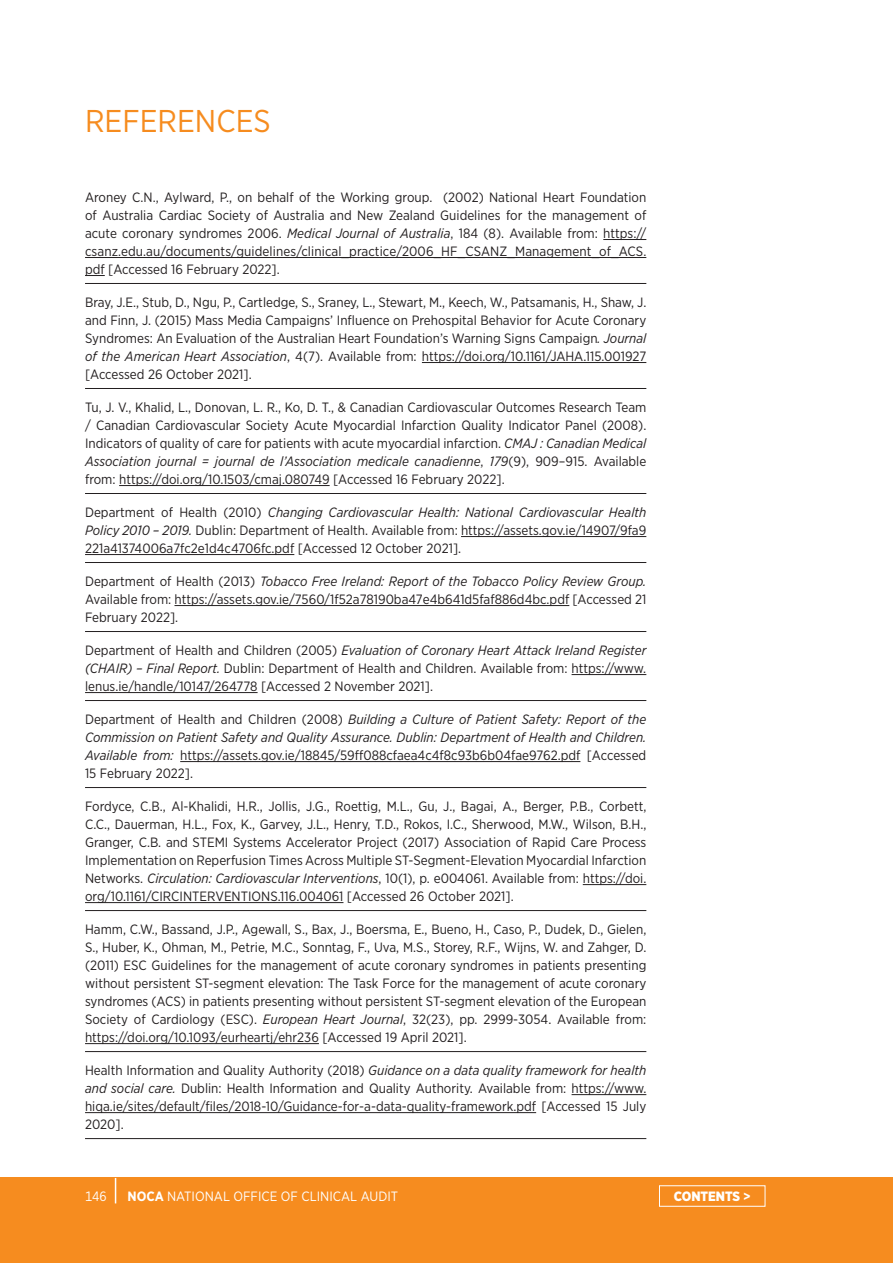
<style>
.page{position:relative;width:893px;height:1263px;background:#fff}
.page>*{position:absolute;margin:0;border:0;box-sizing:border-box;transform-origin:0 0}
.t1{font:31.5px "Gotham Narrow";color:#f68c1f}
.t2{font:13.5px/18px "Gotham Narrow";color:#231f20;text-align:justify}
.t3{font:italic 13.5px/18px "Gotham Narrow";color:#231f20;text-align:justify}
.t4{font:13.5px "Gotham Narrow";color:#fff}
.t5{font:900 13.5px "Gotham Narrow";color:#fff}
.s1{font-style:italic}
.s2{font-style:normal}
.s3{font-weight:700}
</style>
<div class="page">
<div style="left:0;top:1178px;width:893px;height:85px;background:#f68c1f"></div>
<svg style="left:115px;top:1178px;width:1px;height:25px"></svg>
<hr style="left:603px;top:239px;width:43px;height:1px;background:#231f20">
<hr style="left:85px;top:257px;width:561px;height:1px;background:#231f20">
<hr style="left:85px;top:283px;width:561px;height:1px;background:#231f20">
<svg style="left:85px;top:275px;width:20px;height:1px"></svg>
<hr style="left:422px;top:362px;width:224px;height:1px;background:#231f20">
<hr style="left:85px;top:388px;width:561px;height:1px;background:#231f20">
<hr style="left:85px;top:493px;width:561px;height:1px;background:#231f20">
<hr style="left:119px;top:485px;width:211px;height:1px;background:#231f20">
<hr style="left:461px;top:536px;width:185px;height:1px;background:#231f20">
<hr style="left:85px;top:562px;width:561px;height:1px;background:#231f20">
<hr style="left:85px;top:554px;width:209px;height:1px;background:#231f20">
<hr style="left:174px;top:605px;width:395px;height:1px;background:#231f20">
<hr style="left:85px;top:631px;width:561px;height:1px;background:#231f20">
<hr style="left:572px;top:674px;width:74px;height:1px;background:#231f20">
<hr style="left:85px;top:700px;width:561px;height:1px;background:#231f20">
<hr style="left:85px;top:692px;width:173px;height:1px;background:#231f20">
<hr style="left:180px;top:761px;width:400px;height:1px;background:#231f20">
<hr style="left:85px;top:787px;width:561px;height:1px;background:#231f20">
<hr style="left:583px;top:884px;width:63px;height:1px;background:#231f20">
<hr style="left:85px;top:910px;width:561px;height:1px;background:#231f20">
<hr style="left:85px;top:902px;width:258px;height:1px;background:#231f20">
<hr style="left:85px;top:1051px;width:561px;height:1px;background:#231f20">
<hr style="left:85px;top:1043px;width:234px;height:1px;background:#231f20">
<hr style="left:572px;top:1094px;width:74px;height:1px;background:#231f20">
<hr style="left:85px;top:1112px;width:451px;height:1px;background:#231f20">
<hr style="left:85px;top:1138px;width:561px;height:1px;background:#231f20">
<div style="left:659px;top:1185px;width:106px;height:21px;border:1px solid #fff"></div>
<h1 class="t1" style="left:85px;top:101px;width:187px">REFERENCES</h1>
<p class="t2" style="left:85px;top:188px;width:563px">Aroney C.N., Aylward, P., on behalf of the Working group. (2002) National Heart Foundation of Australia Cardiac Society of Australia and New Zealand Guidelines for the management of acute coronary syndromes 2006. <span class="s1">Medical Journal of Australia</span>, 184 (8). Available from: https:// csanz.edu.au/documents/guidelines/clinical_practice/2006_HF_CSANZ_Management_of_ACS. pdf [Accessed 16 February 2022].</p>
<p class="t2" style="left:85px;top:293px;width:563px">Bray, J.E., Stub, D., Ngu, P., Cartledge, S., Sraney, L., Stewart, M., Keech, W., Patsamanis, H., Shaw, J. and Finn, J. (2015) Mass Media Campaigns’ Influence on Prehospital Behavior for Acute Coronary Syndromes: An Evaluation of the Australian Heart Foundation’s Warning Signs Campaign<span class="s1">. Journal of the American Heart Association</span>, 4(7). Available from: https://doi.org/10.1161/JAHA.115.001927 [Accessed 26 October 2021].</p>
<p class="t2" style="left:85px;top:398px;width:563px">Tu, J. V., Khalid, L., Donovan, L. R., Ko, D. T., &amp; Canadian Cardiovascular Outcomes Research Team / Canadian Cardiovascular Society Acute Myocardial Infarction Quality Indicator Panel (2008).<br>Indicators of quality of care for patients with acute myocardial infarction. <span class="s1">CMAJ : Canadian Medical Association journal = journal de l’Association medicale canadienne</span>, <span class="s1">179</span>(9), 909–915. Available from: https://doi.org/10.1503/cmaj.080749 [Accessed 16 February 2022].</p>
<p class="t2" style="left:85px;top:503px;width:563px">Department of Health (2010) <span class="s1">Changing Cardiovascular Health: National Cardiovascular Health Policy 2010 – 2019.</span> Dublin: Department of Health. Available from: https://assets.gov.ie/14907/9fa9<br>221a41374006a7fc2e1d4c4706fc.pdf [Accessed 12 October 2021].</p>
<p class="t2" style="left:85px;top:572px;width:563px">Department of Health (2013) <span class="s1">Tobacco Free Ireland: Report of the Tobacco Policy Review Group.<br></span>Available from: https://assets.gov.ie/7560/1f52a78190ba47e4b641d5faf886d4bc.pdf [Accessed 21<br>February 2022].</p>
<p class="t2" style="left:85px;top:641px;width:563px">Department of Health and Children (2005) <span class="s1">Evaluation of Coronary Heart Attack Ireland Register (CHAIR) – Final Report.</span> Dublin: Department of Health and Children. Available from: https://www. lenus.ie/handle/10147/264778 [Accessed 2 November 2021].</p>
<p class="t3" style="left:85px;top:710px;width:563px"><span class="s2">Department of Health and Children (2008)</span> Building a Culture of Patient Safety: Report of the Commission on Patient Safety and Quality Assurance. Dublin: Department of Health and Children.<br>Available from: <span class="s2">https://assets.gov.ie/18845/59ff088cfaea4c4f8c93b6b04fae9762.pdf [Accessed 15 February 2022].</span></p>
<p class="t2" style="left:85px;top:797px;width:563px">Fordyce, C.B., Al-Khalidi, H.R., Jollis, J.G., Roettig, M.L., Gu, J., Bagai, A., Berger, P.B., Corbett, C.C., Dauerman, H.L., Fox, K., Garvey, J.L., Henry, T.D., Rokos, I.C., Sherwood, M.W., Wilson, B.H., Granger, C.B. and STEMI Systems Accelerator Project (2017) Association of Rapid Care Process Implementation on Reperfusion Times Across Multiple ST-Segment-Elevation Myocardial Infarction Networks. <span class="s1">Circulation: Cardiovascular Interventions</span>, 10(1), p. e004061. Available from: https://doi. org/10.1161/CIRCINTERVENTIONS.116.004061 [Accessed 26 October 2021].</p>
<p class="t2" style="left:85px;top:920px;width:563px">Hamm, C.W., Bassand, J.P., Agewall, S., Bax, J., Boersma, E., Bueno, H., Caso, P., Dudek, D., Gielen, S., Huber, K., Ohman, M., Petrie, M.C., Sonntag, F., Uva, M.S., Storey, R.F., Wijns, W. and Zahger, D. (2011) ESC Guidelines for the management of acute coronary syndromes in patients presenting without persistent ST-segment elevation: The Task Force for the management of acute coronary syndromes (ACS) in patients presenting without persistent ST-segment elevation of the European Society of Cardiology (ESC). <span class="s1">European Heart Journal</span>, 32(23), pp. 2999-3054. Available from: https://doi.org/10.1093/eurheartj/ehr236 [Accessed 19 April 2021].</p>
<p class="t2" style="left:85px;top:1061px;width:563px">Health Information and Quality Authority (2018) <span class="s1">Guidance on a data quality framework for health and social care.</span> Dublin: Health Information and Quality Authority. Available from: https://www. hiqa.ie/sites/default/files/2018-10/Guidance-for-a-data-quality-framework.pdf [Accessed 15 July 2020].</p>
<p class="t4" style="left:85px;top:1188px;width:23px">146</p>
<p class="t4" style="left:128px;top:1188px;width:272px"><span class="s3">NOCA</span> NATIONAL OFFICE OF CLINICAL AUDIT</p>
<p class="t5" style="left:674px;top:1187px;width:79px">CONTENTS <span class="s3">&gt;</span></p>
</div>
